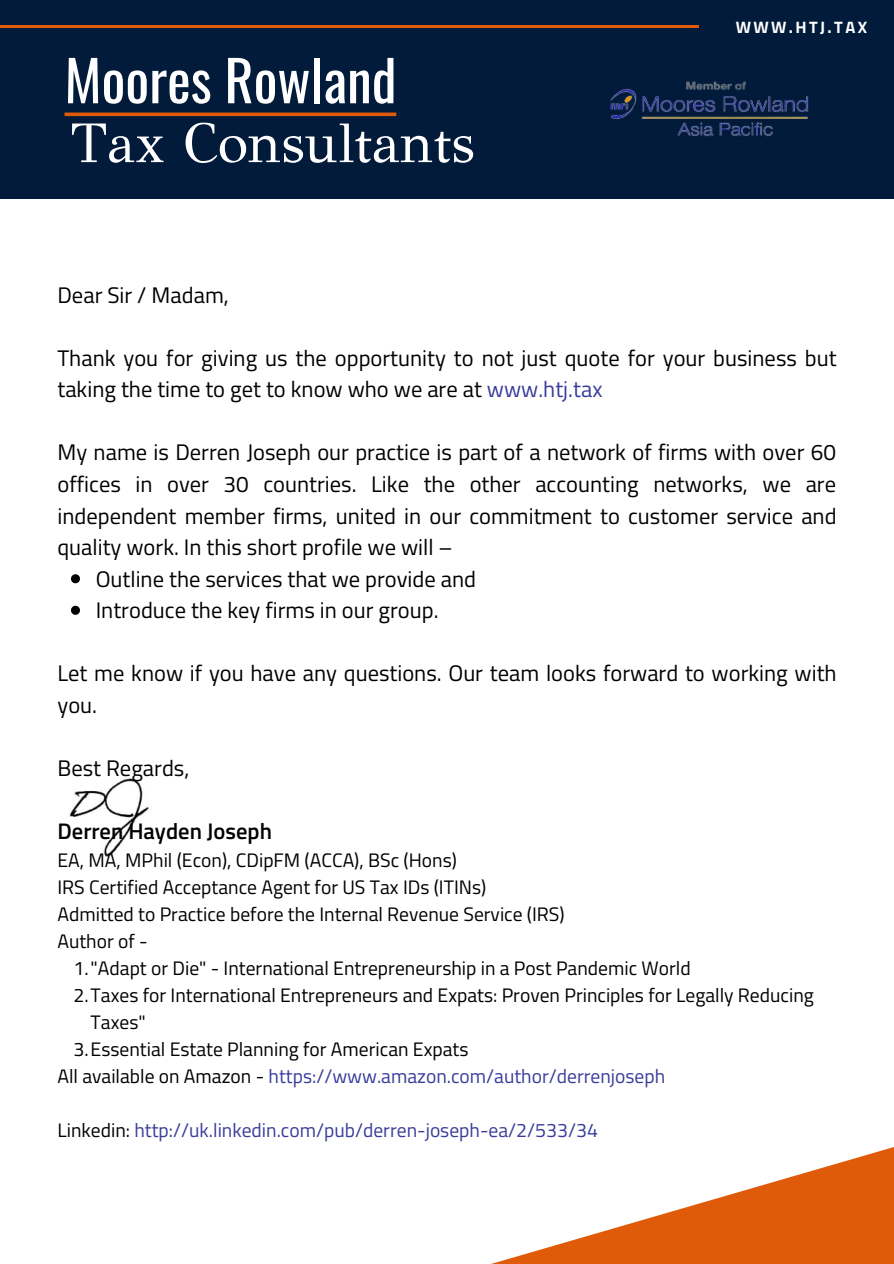
<style>
.page{position:relative;width:894px;height:1264px;background:#fff}
.page>*{position:absolute;margin:0;border:0;box-sizing:border-box;transform-origin:0 0}
.t1{font:55.95px "GFS Didot";color:#fff}
.t2{font:55.95px "Oswald";color:#fff}
.t3{font:22.5px/31.5px "Titillium Web";color:#000}
.t4{font:600 22.5px "Titillium Web";color:#000}
.t5{font:19.5px/27px "Titillium Web";color:#000}
.t6{font:19.5px "Titillium Web";color:#393c99}
.t7{font:700 16.5px "Titillium Web";letter-spacing:.145em;color:#fff}
.s1{color:#393c99}
.s2{color:#000}
</style>
<div class="page">
<div style="left:0;top:0;width:893px;height:198px;background:#021b3b"></div>
<hr style="left:0;top:25px;width:699px;height:2px;background:#df5b09">
<svg style="left:494px;top:1147px;width:399px;height:116px"></svg>
<svg style="left:71px;top:574px;width:9px;height:9px"></svg>
<svg style="left:71px;top:606px;width:9px;height:9px"></svg>
<img style="left:610px;top:81px;width:199px;height:56px">
<svg style="left:64px;top:112px;width:332px;height:4px"></svg>
<img style="left:69px;top:777px;width:80px;height:80px">
<h1 class="t2" style="left:65px;top:36px;width:333px">Moores Rowland</h1>
<h1 class="t1" style="left:70px;top:109px;width:406px">Tax Consultants</h1>
<p class="t3" style="left:57px;top:279px;width:173px">Dear Sir / Madam,</p>
<p class="t7" style="left:735px;top:14px;width:133px">WWW.HTJ.TAX</p>
<p class="t3" style="left:57px;top:342px;width:780px">Thank you for giving us the opportunity to not just quote for your business but taking the time to get to know who we are at <span class="s1">www.htj.tax</span></p>
<p class="t3" style="left:57px;top:436px;width:780px;text-align:justify">My name is Derren Joseph our practice is part of a network of firms with over 60 offices in over 30 countries. Like the other accounting networks, we are independent member firms, united in our commitment to customer service and quality work. In this short profile we will –</p>
<p class="t3" style="left:96px;top:562px;width:382px">Outline the services that we provide and<br>Introduce the key firms in our group.</p>
<p class="t3" style="left:57px;top:657px;width:780px">Let me know if you have any questions. Our team looks forward to working with you.</p>
<p class="t3" style="left:57px;top:751px;width:133px">Best Regards,</p>
<p class="t4" style="left:57px;top:813px;width:216px">Derren Hayden Joseph</p>
<p class="t5" style="left:57px;top:846px;width:508px">EA, MA, MPhil (Econ), CDipFM (ACCA), BSc (Hons)<br>IRS Certified Acceptance Agent for US Tax IDs (ITINs)<br>Admitted to Practice before the Internal Revenue Service (IRS)<br>Author of -</p>
<p class="t5" style="left:74px;top:954px;width:618px">1."Adapt or Die" - International Entrepreneurship in a Post Pandemic World</p>
<p class="t5" style="left:74px;top:981px;width:741px">2.Taxes for International Entrepreneurs and Expats: Proven Principles for Legally Reducing</p>
<p class="t5" style="left:91px;top:1008px;width:57px">Taxes"</p>
<p class="t5" style="left:74px;top:1035px;width:396px">3.Essential Estate Planning for American Expats</p>
<p class="t6" style="left:57px;top:1061px;width:609px"><span class="s2">All available on Amazon -</span> https://www.amazon.com/author/derrenjoseph</p>
<p class="t6" style="left:57px;top:1115px;width:542px"><span class="s2">Linkedin:</span> http://uk.linkedin.com/pub/derren-joseph-ea/2/533/34</p>
</div>
